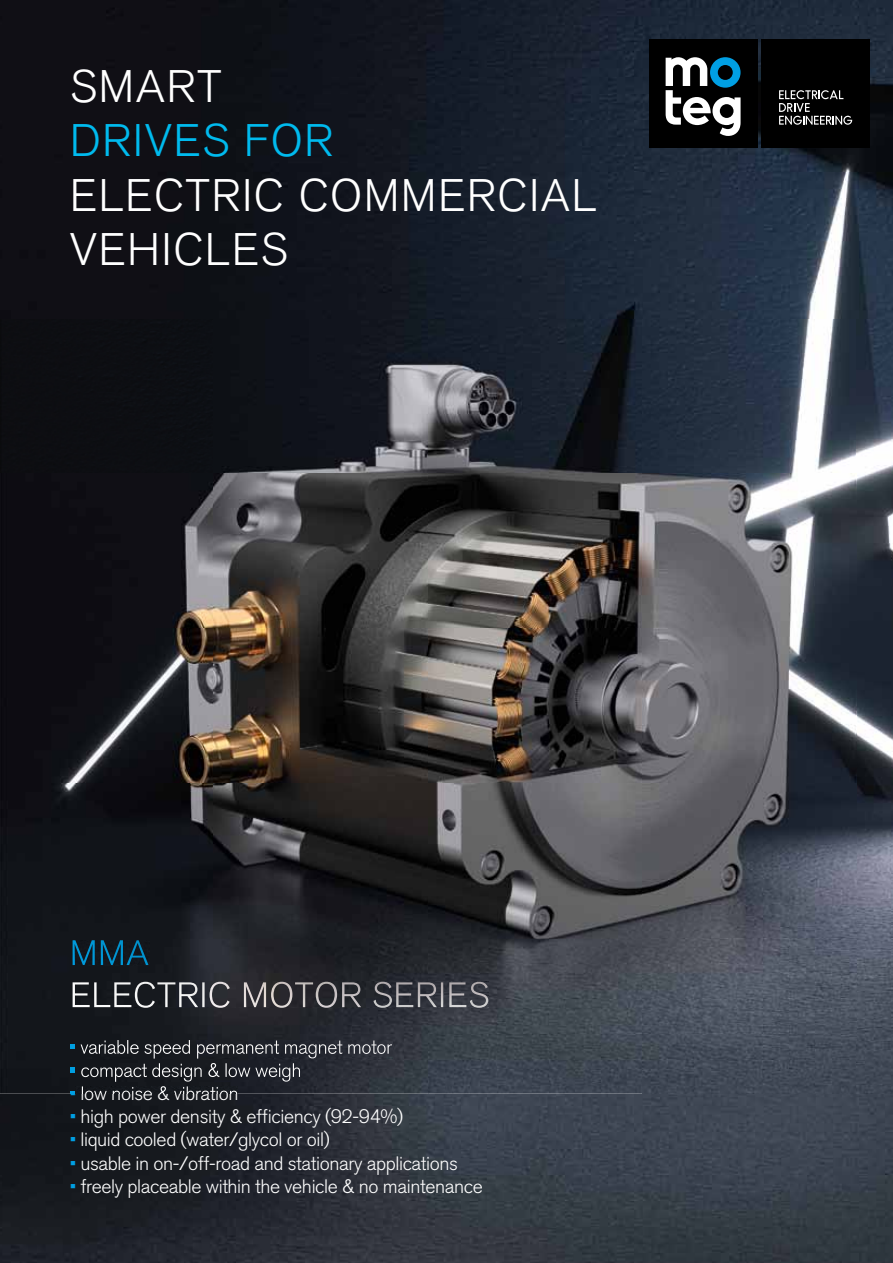
<style>
.page{position:relative;width:893px;height:1263px;background:#fff}
.page>*{position:absolute;margin:0;border:0;box-sizing:border-box;transform-origin:0 0}
.t1{font:300 45.3px/54.3px "Akzidenz Grotesk BQ";letter-spacing:.03em;color:#fff}
.t2{font:300 45.3px "Akzidenz Grotesk BQ";letter-spacing:.03em;color:#00baee}
.t3{font:300 19.35px "Akzidenz Grotesk BQ";letter-spacing:-.02em;color:#fff}
.s1{color:#009fe3}
</style>
<div class="page">
<img style="left:0;top:0;width:893px;height:1263px">
<div style="left:761px;top:39px;width:109px;height:109px;background:#000"></div>
<svg style="left:779px;top:90px;width:73px;height:35px"></svg>
<div style="left:649px;top:39px;width:108px;height:109px;background:#000"></div>
<svg style="left:666px;top:57px;width:75px;height:79px"></svg>
<img style="left:0;top:319px;width:893px;height:774px">
<img style="left:73px;top:940px;width:76px;height:25px">
<img style="left:73px;top:982px;width:415px;height:26px">
<svg style="left:71px;top:1045px;width:4px;height:4px"></svg>
<img style="left:76px;top:1040px;width:316px;height:18px">
<svg style="left:71px;top:1068px;width:4px;height:4px"></svg>
<img style="left:76px;top:1063px;width:224px;height:19px">
<img style="left:76px;top:1086px;width:161px;height:7px">
<h1 class="t1" style="left:70px;top:60px;width:153px">SMART</h1>
<h1 class="t2" style="left:70px;top:115px;width:265px">DRIVES FOR</h1>
<h1 class="t1" style="left:70px;top:169px;width:529px">ELECTRIC COMMERCIAL<br>VEHICLES</h1>
<p class="t3" style="left:70px;top:1082px;width:170px"><span class="s1">•</span> low noise &amp; vibration</p>
<p class="t3" style="left:70px;top:1106px;width:335px"><span class="s1">•</span> high power density &amp; efficiency (92-94%)</p>
<p class="t3" style="left:70px;top:1129px;width:262px"><span class="s1">•</span> liquid cooled (water/glycol or oil)</p>
<p class="t3" style="left:70px;top:1152px;width:390px"><span class="s1">•</span> usable in on-/off-road and stationary applications</p>
<p class="t3" style="left:70px;top:1175px;width:415px"><span class="s1">•</span> freely placeable within the vehicle &amp; no maintenance</p>
</div>
